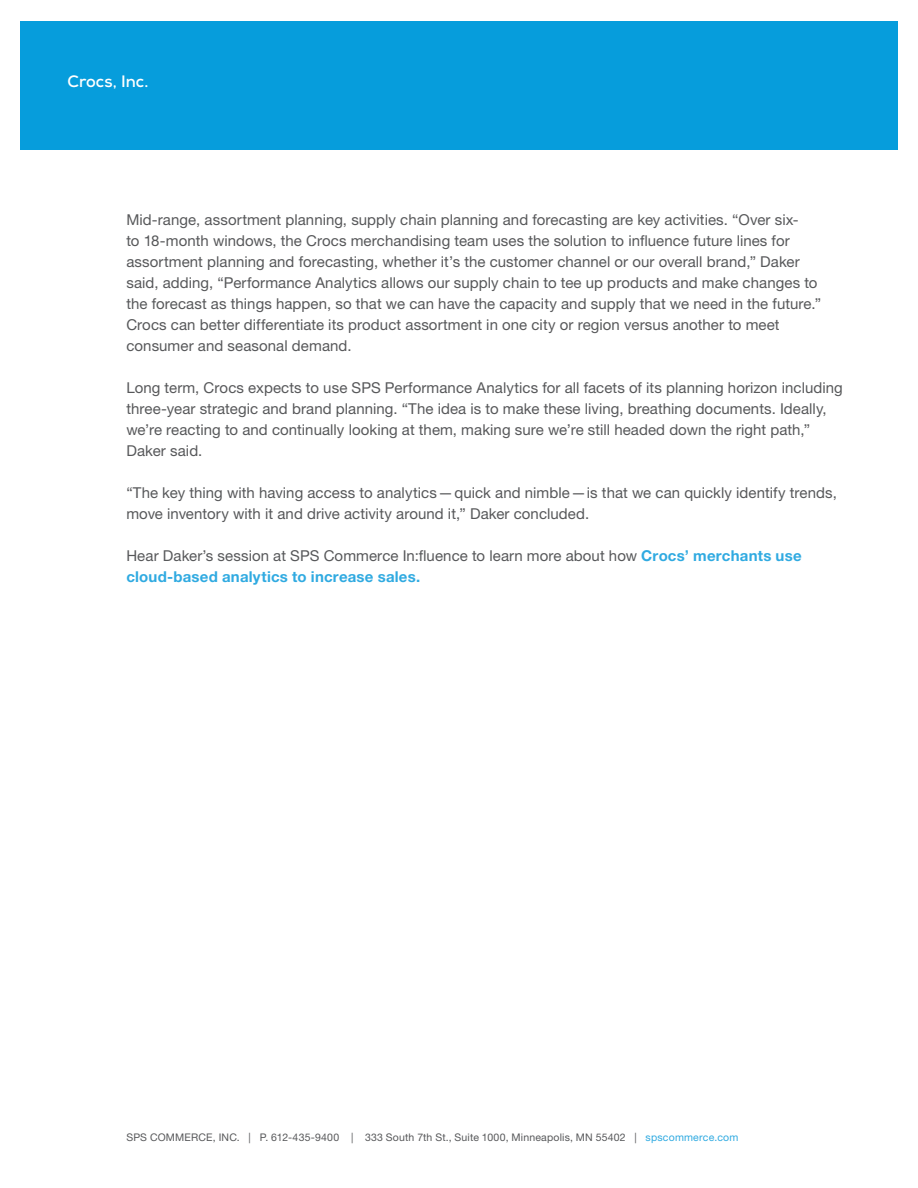
<style>
.page{position:relative;width:918px;height:1188px;background:#fff}
.page>*{position:absolute;margin:0;border:0;box-sizing:border-box;transform-origin:0 0}
.Page_Two_Reverse_Hea{font:700 16.5px "Nexa";color:#fff}
.Body_with_Space{font:15px/21px "Helvetica Neue LT Std";letter-spacing:.005em;color:#57585a}
.t1{font:10.5px "Helvetica Neue LT Std";letter-spacing:.02em;color:#57585a}
.s1{font-weight:700;color:#30aae1}
.s2{color:#30aae1}
</style>
<div class="page">
<div style="left:20px;top:21px;width:878px;height:128px;background:#069ddc"></div>
<p class="Page_Two_Reverse_Hea" style="left:68px;top:71px;width:82px">Crocs, Inc.</p>
<p class="Body_with_Space" style="left:126px;top:209px;width:696px">Mid-range, assortment planning, supply chain planning and forecasting are key activities. “Over six-<br>to 18-month windows, the Crocs merchandising team uses the solution to influence future lines for assortment planning and forecasting, whether it’s the customer channel or our overall brand,” Daker said, adding, “Performance Analytics allows our supply chain to tee up products and make changes to the forecast as things happen, so that we can have the capacity and supply that we need in the future.” Crocs can better differentiate its product assortment in one city or region versus another to meet consumer and seasonal demand.</p>
<p class="Body_with_Space" style="left:126px;top:377px;width:718px">Long term, Crocs expects to use SPS Performance Analytics for all facets of its planning horizon including three-year strategic and brand planning. “The idea is to make these living, breathing documents. Ideally, we’re reacting to and continually looking at them, making sure we’re still headed down the right path,” Daker said.</p>
<p class="Body_with_Space" style="left:126px;top:482px;width:712px">“The key thing with having access to analytics—quick and nimble—is that we can quickly identify trends, move inventory with it and drive activity around it,” Daker concluded.</p>
<p class="Body_with_Space" style="left:126px;top:545px;width:677px">Hear Daker’s session at SPS Commerce In:fluence to learn more about how <span class="s1">Crocs’ merchants use cloud-based analytics to increase sales.</span></p>
<p class="t1" style="left:126px;top:1132px;width:614px">SPS COMMERCE, INC. | P. 612-435-9400 | 333 South 7th St., Suite 1000, Minneapolis, MN 55402 | <span class="s2">spscommerce.com</span></p>
</div>
